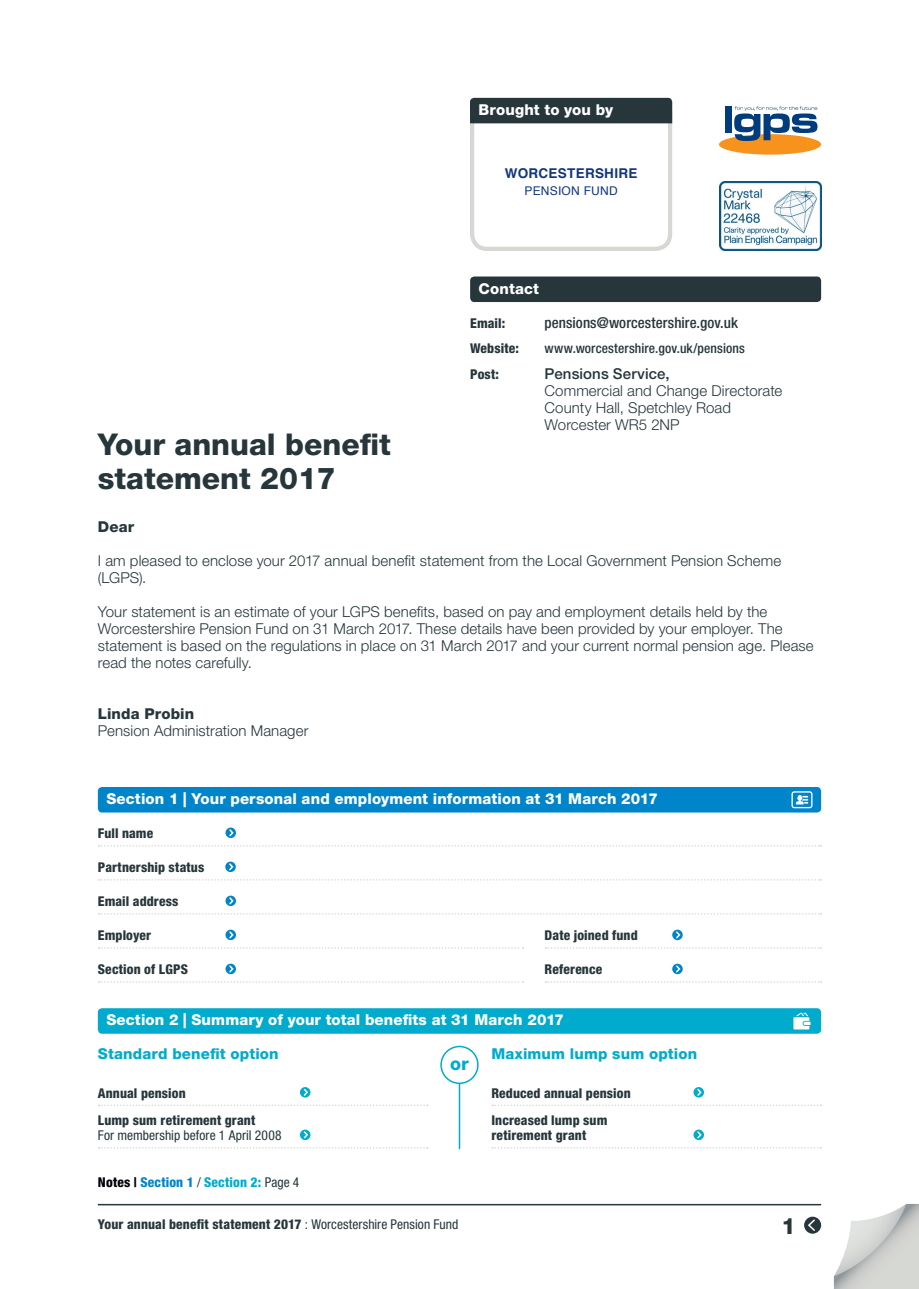
<style>
.page{position:relative;width:919px;height:1289px;background:#fff}
.page>*{position:absolute;margin:0;border:0;box-sizing:border-box;transform-origin:0 0}
.t1{font:800 30px/34px "Helvetica Neue LT Std";color:#26363a}
.Body{font:800 22.5px "Helvetica Neue LT Std";color:#26363a}
.Body-2{font:800 18px "Helvetica Neue LT Std";color:#00abcd}
.Body-3{font:300 15px/17px "Helvetica Neue LT Std";letter-spacing:.005em;color:#26363a}
.t2{font:800 15px "Helvetica Neue LT Std";letter-spacing:.01em;color:#fff}
.t3{font:800 15px "Helvetica Neue LT Std";letter-spacing:.01em;color:#00abcd}
.Body-4{font:500 condensed 15px "Helvetica Neue LT Std";letter-spacing:.005em;color:#26363a}
.Body-5{font:800 15px "Helvetica Neue LT Std";color:#26363a}
.Body-6{font:800 condensed 13.5px/14.9px "Helvetica Neue LT Std";letter-spacing:.01em;color:#26363a}
.Body-7{font:500 condensed 13.5px "Helvetica Neue LT Std";letter-spacing:.01em;color:#26363a}
.Body-8{font:800 condensed 13.5px "Helvetica Neue LT Std";letter-spacing:.015em;color:#00abcd}
.Body-9{font:condensed 13.5px "Helvetica Neue LT Std";letter-spacing:.005em;color:#26363a}
.t4{font:700 13.5px "Helvetica";letter-spacing:.02em;color:#11367e}
.t5{font:12px "Helvetica";letter-spacing:.02em;color:#11367e}
.s1{font-weight:500}
.s2{font-weight:800}
.s3{color:#000008}
.s4{color:#0084ca}
.s5{font-weight:400;color:#26363a}
.s6{font-weight:400}
</style>
<div class="page">
<hr style="left:98px;top:1203px;width:723px;height:2px;background:#26363a">
<div style="left:804px;top:1216px;width:17px;height:17px;background:#26363a;border-radius:50%"></div>
<svg style="left:806px;top:1217px;width:10px;height:15px"></svg>
<img style="left:719px;top:182px;width:102px;height:69px">
<hr style="left:458px;top:1046px;width:2px;height:102px;background:#00abcd">
<div style="left:98px;top:1008px;width:723px;height:25px;background:#00abcd;border-radius:4px"></div>
<svg style="left:99px;top:1104px;width:329px;height:2px"></svg>
<svg style="left:300px;top:1087px;width:10px;height:10px"></svg>
<svg style="left:302px;top:1087px;width:7px;height:10px"></svg>
<div style="left:300px;top:1129px;width:10px;height:11px;background:#00abcd;border-radius:50%"></div>
<svg style="left:302px;top:1129px;width:7px;height:10px"></svg>
<svg style="left:99px;top:1147px;width:329px;height:1px"></svg>
<svg style="left:492px;top:1104px;width:329px;height:2px"></svg>
<svg style="left:693px;top:1087px;width:11px;height:10px"></svg>
<svg style="left:695px;top:1087px;width:7px;height:10px"></svg>
<svg style="left:693px;top:1129px;width:11px;height:11px"></svg>
<svg style="left:695px;top:1129px;width:7px;height:10px"></svg>
<svg style="left:492px;top:1147px;width:329px;height:1px"></svg>
<div style="left:441px;top:1046px;width:37px;height:37px;background:#fff;border-radius:50%"></div>
<div style="left:440px;top:1045px;width:38px;height:39px;border:2px solid #00abcd;border-radius:50%"></div>
<svg style="left:793px;top:1012px;width:17px;height:17px"></svg>
<svg style="left:225px;top:827px;width:11px;height:11px"></svg>
<svg style="left:228px;top:827px;width:7px;height:10px"></svg>
<svg style="left:99px;top:845px;width:722px;height:1px"></svg>
<svg style="left:225px;top:895px;width:11px;height:11px"></svg>
<svg style="left:228px;top:896px;width:7px;height:9px"></svg>
<svg style="left:99px;top:913px;width:722px;height:1px"></svg>
<svg style="left:225px;top:929px;width:11px;height:11px"></svg>
<svg style="left:228px;top:930px;width:7px;height:9px"></svg>
<svg style="left:99px;top:947px;width:424px;height:1px"></svg>
<div style="left:98px;top:787px;width:723px;height:25px;background:#0084ca;border-radius:4px"></div>
<div style="left:672px;top:929px;width:10px;height:11px;background:#0084ca;border-radius:50%"></div>
<svg style="left:674px;top:930px;width:7px;height:9px"></svg>
<svg style="left:545px;top:947px;width:276px;height:1px"></svg>
<svg style="left:225px;top:963px;width:11px;height:11px"></svg>
<svg style="left:228px;top:964px;width:7px;height:9px"></svg>
<svg style="left:99px;top:981px;width:424px;height:1px"></svg>
<div style="left:672px;top:963px;width:10px;height:11px;background:#0084ca;border-radius:50%"></div>
<svg style="left:674px;top:964px;width:7px;height:9px"></svg>
<svg style="left:545px;top:981px;width:276px;height:1px"></svg>
<svg style="left:791px;top:791px;width:21px;height:17px"></svg>
<svg style="left:225px;top:861px;width:11px;height:11px"></svg>
<svg style="left:228px;top:861px;width:6px;height:10px"></svg>
<svg style="left:833px;top:1204px;width:85px;height:84px"></svg>
<svg style="left:99px;top:879px;width:722px;height:1px"></svg>
<svg style="left:470px;top:98px;width:203px;height:153px"></svg>
<div style="left:470px;top:276px;width:351px;height:26px;background:#26363a;border-radius:4px"></div>
<div style="left:719px;top:134px;width:102px;height:21px;background:#f7931d;border-radius:50%"></div>
<div style="left:724px;top:106px;width:7px;height:26px;background:#013d7d"></div>
<svg style="left:734px;top:106px;width:83px;height:35px"></svg>
<p class="t2" style="left:478px;top:101px;width:136px">Brought to you by</p>
<p class="t4" style="left:504px;top:163px;width:134px">WORCESTERSHIRE</p>
<p class="t5" style="left:524px;top:182px;width:95px">PENSION FUND</p>
<p class="t2" style="left:478px;top:279px;width:62px">Contact</p>
<p class="t1" style="left:98px;top:427px;width:294px">Your annual benefit statement 2017</p>
<p class="Body-6" style="left:470px;top:315px;width:37px">Email:</p>
<p class="Body-6" style="left:470px;top:340px;width:50px">Website:</p>
<p class="Body-6" style="left:470px;top:366px;width:30px">Post:</p>
<p class="Body-4" style="left:544px;top:313px;width:195px">pensions@worcestershire.gov.uk</p>
<p class="Body-7" style="left:544px;top:340px;width:202px">www.worcestershire.gov.uk/pensions</p>
<p class="Body-3" style="left:544px;top:364px;width:239px"><span class="s1">Pensions Service,<br></span>Commercial and Change Directorate</p>
<p class="Body-3" style="left:544px;top:398px;width:188px">County Hall, Spetchley Road</p>
<p class="Body-3" style="left:544px;top:415px;width:137px">Worcester WR5 2NP</p>
<p class="Body-5" style="left:98px;top:517px;width:38px">Dear</p>
<p class="Body-3" style="left:98px;top:551px;width:684px">I am pleased to enclose your 2017 annual benefit statement from the Local Government Pension Scheme (LGPS).</p>
<p class="Body-3" style="left:98px;top:602px;width:717px">Your statement is an estimate of your LGPS benefits, based on pay and employment details held by the Worcestershire Pension Fund on 31 March 2017. These details have been provided by your employer. The statement is based on the regulations in place on 31 March 2017 and your current normal pension age. Please read the notes carefully.</p>
<p class="Body-3" style="left:98px;top:704px;width:212px"><span class="s2">Linda Probin<br></span>Pension Administration Manager</p>
<p class="t2" style="left:106px;top:789px;width:553px">Section 1 | Your personal and employment information at 31 March 2017</p>
<p class="Body-6" style="left:98px;top:825px;width:57px">Full name</p>
<p class="Body-6" style="left:98px;top:859px;width:108px">Partnership status</p>
<p class="Body-6" style="left:98px;top:893px;width:82px">Email address</p>
<p class="Body-6" style="left:98px;top:927px;width:55px">Employer</p>
<p class="Body-6" style="left:544px;top:927px;width:94px">Date joined fund</p>
<p class="Body-6" style="left:98px;top:961px;width:92px">Section of LGPS</p>
<p class="Body-6" style="left:544px;top:961px;width:59px">Reference</p>
<p class="t2" style="left:106px;top:1010px;width:459px">Section 2 | Summary of your total benefits at 31 March 2017</p>
<p class="t3" style="left:98px;top:1044px;width:182px">Standard benefit option</p>
<p class="Body-6" style="left:98px;top:1085px;width:89px">Annual pension</p>
<p class="Body-6" style="left:98px;top:1112px;width:159px">Lump sum retirement grant</p>
<p class="Body-9" style="left:98px;top:1127px;width:185px">For membership before 1 April 2008</p>
<p class="Body-8" style="left:98px;top:1173px;width:203px"><span class="s3">Notes |</span> <span class="s4">Section 1</span> <span class="s5">/</span> Section 2: <span class="s5">Page 4</span></p>
<p class="Body-2" style="left:450px;top:1052px;width:20px">or</p>
<p class="t3" style="left:491px;top:1044px;width:207px">Maximum lump sum option</p>
<p class="Body-6" style="left:491px;top:1085px;width:141px">Reduced annual pension</p>
<p class="Body-6" style="left:491px;top:1112px;width:118px">Increased lump sum retirement grant</p>
<p class="Body-6" style="left:98px;top:1216px;width:362px">Your annual benefit statement 2017 <span class="s6">: Worcestershire Pension Fund</span></p>
<p class="Body" style="left:781px;top:1212px;width:16px">1</p>
</div>
